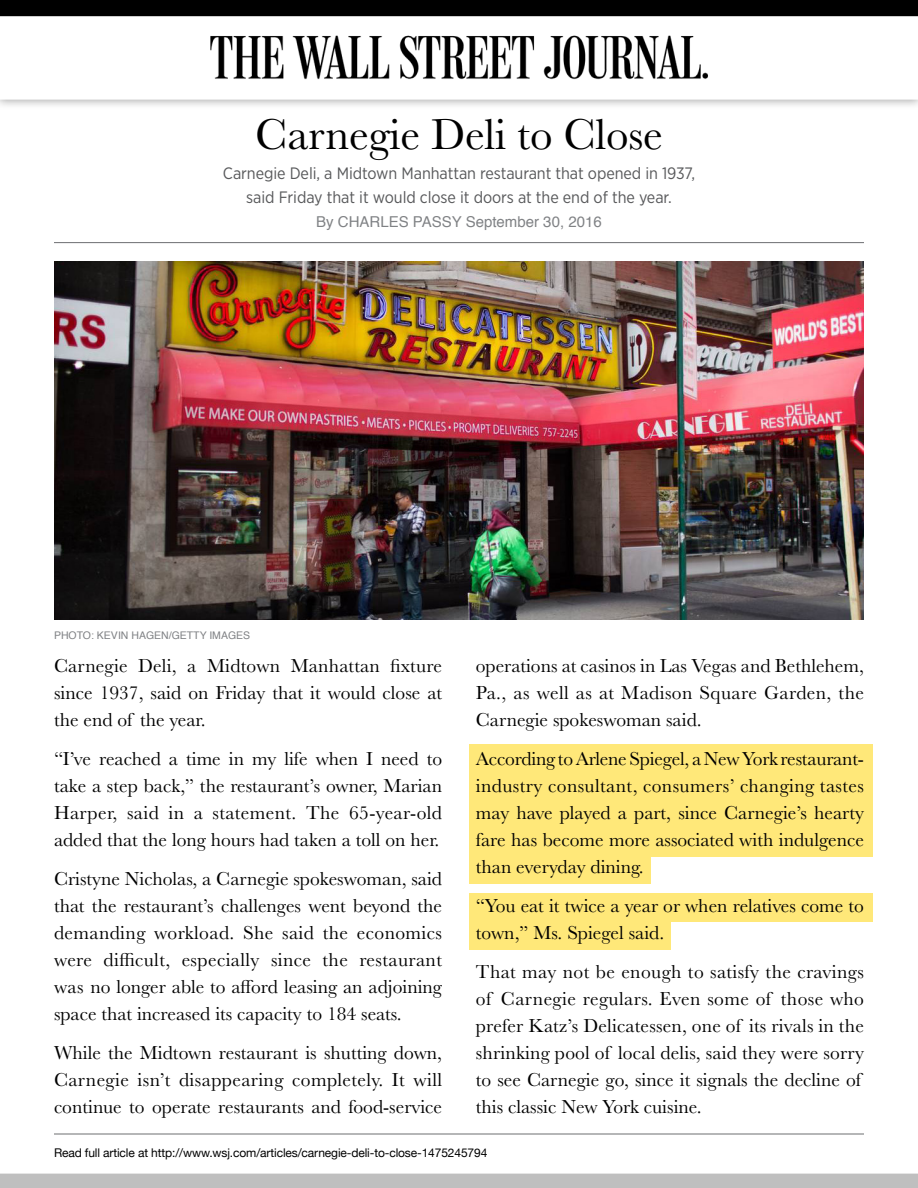
<style>
.page{position:relative;width:918px;height:1188px;background:#fff}
.page>*{position:absolute;margin:0;border:0;box-sizing:border-box;transform-origin:0 0}
.t1{font:45px "Baskerville";letter-spacing:-.005em;color:#000}
.t2{font:19.5px/27px "Baskerville";color:#000;text-align:justify}
.t3{font:16.5px/24px "Gotham Narrow";letter-spacing:-.005em;color:#58595b;text-align:center}
.t4{font:15px "Helvetica";color:#808285}
.t5{font:12px "Helvetica Neue";letter-spacing:-.01em;color:#000}
.t6{font:10.5px "Helvetica";color:#808285}
</style>
<div class="page">
<img style="left:0;top:0;width:918px;height:1188px">
<div style="left:470px;top:744px;width:403px;height:139px;background:#ffe879"></div>
<div style="left:470px;top:893px;width:403px;height:57px;background:#ffe879"></div>
<div style="left:651px;top:857px;width:229px;height:33px;background:#fff"></div>
<div style="left:671px;top:922px;width:206px;height:32px;background:#fff"></div>
<hr style="left:54px;top:1134px;width:810px;height:1px;background:#6d6e71">
<hr style="left:54px;top:242px;width:810px;height:1px;background:#6d6e71">
<img style="left:54px;top:261px;width:810px;height:359px">
<h1 class="t1" style="left:255px;top:106px;width:409px">Carnegie Deli to Close</h1>
<p class="t3" style="left:223px;top:161px;width:474px">Carnegie Deli, a Midtown Manhattan restaurant that opened in 1937, said Friday that it would close it doors at the end of the year.</p>
<p class="t4" style="left:316px;top:210px;width:287px">By CHARLES PASSY September 30, 2016</p>
<p class="t6" style="left:54px;top:627px;width:198px">PHOTO: KEVIN HAGEN/GETTY IMAGES</p>
<p class="t2" style="left:54px;top:652px;width:390px">Carnegie Deli, a Midtown Manhattan fixture since 1937, said on Friday that it would close at the end of the year.</p>
<p class="t2" style="left:54px;top:745px;width:390px">“I’ve reached a time in my life when I need to take a step back,” the restaurant’s owner, Marian Harper, said in a statement. The 65-year-old added that the long hours had taken a toll on her.</p>
<p class="t2" style="left:54px;top:865px;width:390px">Cristyne Nicholas, a Carnegie spokeswoman, said that the restaurant’s challenges went beyond the demanding workload. She said the economics were difficult, especially since the restaurant was no longer able to afford leasing an adjoining space that increased its capacity to 184 seats.</p>
<p class="t2" style="left:54px;top:1039px;width:390px">While the Midtown restaurant is shutting down, Carnegie isn’t disappearing completely. It will continue to operate restaurants and food-service</p>
<p class="t2" style="left:476px;top:652px;width:390px">operations at casinos in Las Vegas and Bethlehem, Pa., as well as at Madison Square Garden, the Carnegie spokeswoman said.</p>
<p class="t2" style="left:476px;top:745px;width:390px">According to Arlene Spiegel, a New York restaurant&shy;industry consultant, consumers’ changing tastes may have played a part, since Carnegie’s hearty fare has become more associated with indulgence than everyday dining.</p>
<p class="t2" style="left:476px;top:893px;width:390px">“You eat it twice a year or when relatives come to town,” Ms. Spiegel said.</p>
<p class="t2" style="left:476px;top:959px;width:390px;text-align:left">That may not be enough to satisfy the cravings of Carnegie regulars. Even some of those who prefer Katz’s Delicatessen, one of its rivals in the shrinking pool of local delis, said they were sorry to see Carnegie go, since it signals the decline of this classic New York cuisine.</p>
<p class="t5" style="left:54px;top:1144px;width:435px">Read full article at http://www.wsj.com/articles/carnegie-deli-to-close-1475245794</p>
</div>
